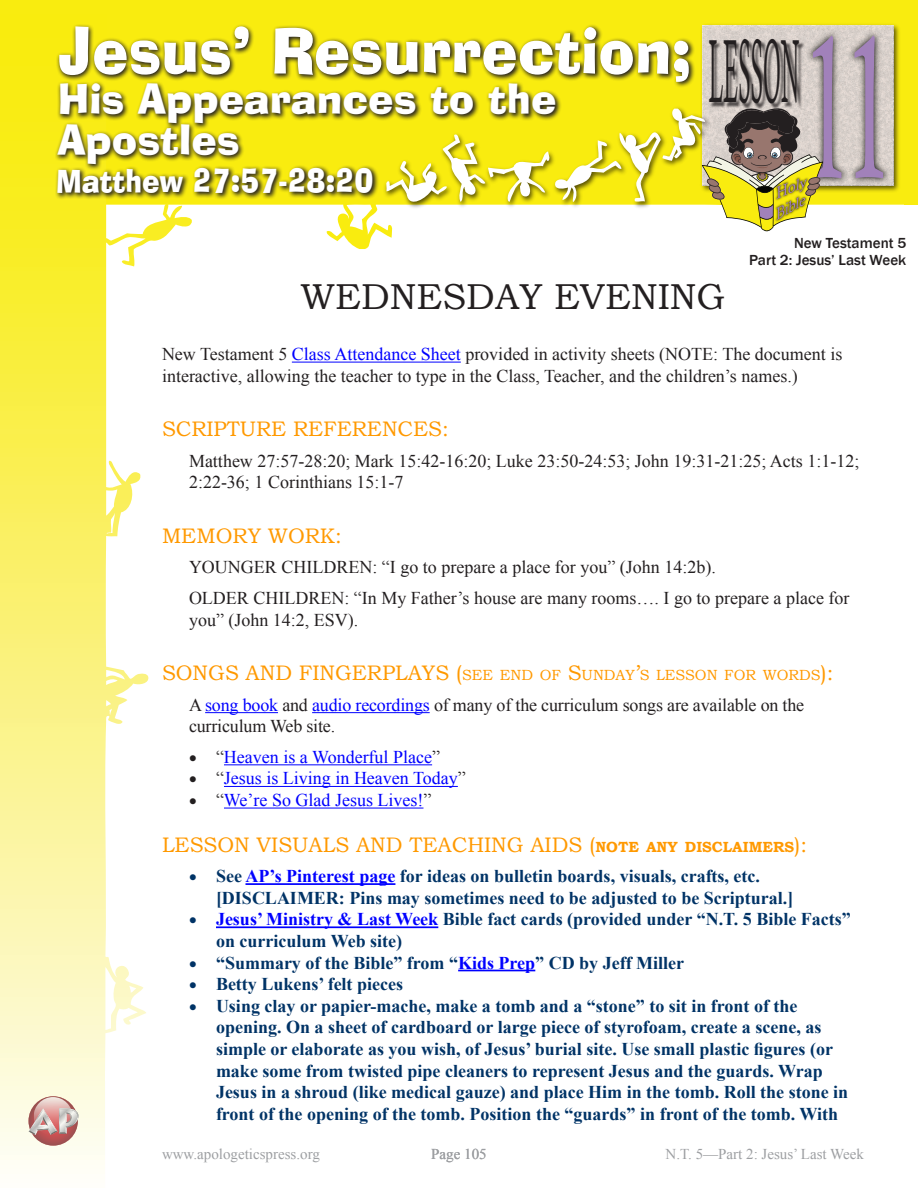
<style>
.page{position:relative;width:918px;height:1188px;background:#fff}
.page>*{position:absolute;margin:0;border:0;box-sizing:border-box;transform-origin:0 0}
.t1{font:202.65px "Calisto";color:#a181ba;scale:.5 1}
.t2{font:89.85px "Calisto";color:#231f20;scale:.25 1}
.Lesson_Title_New{font:61.5px "Ad Lib BT";color:#fff;scale:.94 1}
.Lesson_Title_Heading{font:40.5px/40.5px "Ad Lib BT";color:#fff}
.Wednesday_Lesson_Hea{font:36px "Bookman Old Style";color:#231f20}
.Lesson_Title_Heading-2{font:31.5px "Ad Lib BT";color:#fff;scale:.89 1}
.Heading_1{font:21px "Bookman Old Style";color:#f90}
.t3{font:700 18px/21.6px "Times New Roman";color:#036}
.Body_Text_Indented{font:18px/21.6px "Times New Roman";color:#231f20}
.Wednesday_Lesson_Hea-2{font:18px/21.6px "Times New Roman";color:#231f20}
.t4{font:18px "Times New Roman";color:#00f}
.t5{font:15px "Times New Roman";color:#9d9fa2}
.t6{font:500 15px "Franklin Gothic";color:#231f20}
.Heading_1-2{font:14.7px "Bookman Old Style";color:#f90}
.s1{color:#00f}
.s2{font-size:21px}
.s3{color:#231f20}
.s4{font-weight:700;font-size:14.7px}
</style>
<div class="page">
<svg style="left:0;top:0;width:648px;height:249px;fill:#f9ec0f"></svg>
<img style="left:648px;top:0;width:256px;height:205px">
<img style="left:792px;top:0;width:102px;height:205px">
<div style="left:904px;top:0;width:14px;height:205px;background:#f9ec0f"></div>
<svg style="left:0;top:15px;width:192px;height:1150px"></svg>
<img style="left:709px;top:26px;width:97px;height:79px">
<svg style="left:384px;top:105px;width:439px;height:127px"></svg>
<svg style="left:29px;top:1096px;width:49px;height:50px"></svg>
<svg style="left:34px;top:1097px;width:38px;height:39px"></svg>
<svg style="left:29px;top:1108px;width:50px;height:27px"></svg>
<hr style="left:292px;top:362px;width:169px;height:1px;background:#00f">
<hr style="left:205px;top:712px;width:73px;height:1px;background:#00f">
<hr style="left:312px;top:712px;width:118px;height:1px;background:#00f">
<hr style="left:224px;top:764px;width:208px;height:1px;background:#00f">
<hr style="left:224px;top:786px;width:234px;height:1px;background:#00f">
<hr style="left:224px;top:808px;width:199px;height:1px;background:#00f">
<hr style="left:245px;top:883px;width:150px;height:2px;background:#00f">
<hr style="left:216px;top:926px;width:222px;height:2px;background:#00f">
<hr style="left:458px;top:970px;width:77px;height:1px;background:#00f">
<svg style="left:55px;top:171px;width:325px;height:29px;background:#938a17"></svg>
<svg style="left:55px;top:24px;width:641px;height:147px;background:#bdb219"></svg>
<p class="Lesson_Title_New" style="left:58px;top:12px;width:675px">Jesus’ Resurrection;</p>
<p class="Lesson_Title_Heading" style="left:58px;top:78px;width:500px">His Appearances to the<br>Apostles</p>
<p class="Lesson_Title_Heading-2" style="left:56px;top:161px;width:358px">Matthew 27:57-28:20</p>
<p class="t2" style="left:709px;top:19px;width:364px">LESSON</p>
<p class="t1" style="left:801px;top:-9px;width:188px">11</p>
<p class="t6" style="left:794px;top:234px;width:114px">New Testament 5</p>
<p class="t6" style="left:749px;top:250px;width:159px">Part 2: Jesus’ Last Week</p>
<p class="Wednesday_Lesson_Hea" style="left:301px;top:274px;width:426px">WEDNESDAY EVENING</p>
<p class="Wednesday_Lesson_Hea-2" style="left:162px;top:343px;width:682px">New Testament 5 <span class="s1">Class Attendance Sheet</span> provided in activity sheets (NOTE: The document is interactive, allowing the teacher to type in the Class, Teacher, and the children’s names.)</p>
<p class="Heading_1" style="left:162px;top:415px;width:288px">SCRIPTURE REFERENCES:</p>
<p class="Body_Text_Indented" style="left:189px;top:450px;width:672px">Matthew 27:57-28:20; Mark 15:42-16:20; Luke 23:50-24:53; John 19:31-21:25; Acts 1:1-12;<br>2:22-36; 1 Corinthians 15:1-7</p>
<p class="Heading_1" style="left:162px;top:522px;width:181px">MEMORY WORK:</p>
<p class="Body_Text_Indented" style="left:189px;top:556px;width:528px">YOUNGER CHILDREN: “I go to prepare a place for you” (John 14:2b).</p>
<p class="Body_Text_Indented" style="left:189px;top:587px;width:662px">OLDER CHILDREN: “In My Father’s house are many rooms…. I go to prepare a place for you” (John 14:2, ESV).</p>
<p class="Heading_1-2" style="left:162px;top:666px;width:673px"><span class="s2">SONGS AND FINGERPLAYS</span> <span class="s2">(</span>SEE END OF <span class="s2">S</span>UNDAY<span class="s2">’</span>S LESSON FOR WORDS<span class="s2">):</span></p>
<p class="Body_Text_Indented" style="left:189px;top:694px;width:617px">A <span class="s1">song book</span> and <span class="s1">audio recordings</span> of many of the curriculum songs are available on the curriculum Web site.</p>
<p class="t4" style="left:189px;top:745px;width:253px"><span class="s3">• “</span>Heaven is a Wonderful Place<span class="s3">”</span></p>
<p class="t4" style="left:189px;top:766px;width:278px"><span class="s3">• “</span>Jesus is Living in Heaven Today<span class="s3">”</span></p>
<p class="t4" style="left:189px;top:788px;width:244px"><span class="s3">• “</span>We’re So Glad Jesus Lives!<span class="s3">”</span></p>
<p class="Heading_1" style="left:162px;top:831px;width:647px">LESSON VISUALS AND TEACHING AIDS (<span class="s4">NOTE ANY DISCLAIMERS</span>):</p>
<p class="t3" style="left:216px;top:865px;width:579px;text-indent:-27px">• See <span class="s1">AP’s Pinterest page</span> for ideas on bulletin boards, visuals, crafts, etc. [DISCLAIMER: Pins may sometimes need to be adjusted to be Scriptural.]</p>
<p class="t3" style="left:216px;top:908px;width:636px;text-indent:-27px">• <span class="s1">Jesus’ Ministry &amp; Last Week</span> Bible fact cards (provided under “N.T. 5 Bible Facts” on curriculum Web site)</p>
<p class="t3" style="left:189px;top:951px;width:497px">• “Summary of the Bible” from “<span class="s1">Kids Prep</span>” CD by Jeff Miller</p>
<p class="t3" style="left:189px;top:973px;width:216px">• Betty Lukens’ felt pieces</p>
<p class="t3" style="left:216px;top:994px;width:634px;text-indent:-27px">• Using clay or papier-mache, make a tomb and a “stone” to sit in front of the opening. On a sheet of cardboard or large piece of styrofoam, create a scene, as simple or elaborate as you wish, of Jesus’ burial site. Use small plastic figures (or make some from twisted pipe cleaners to represent Jesus and the guards. Wrap Jesus in a shroud (like medical gauze) and place Him in the tomb. Roll the stone in front of the opening of the tomb. Position the “guards” in front of the tomb. With</p>
<p class="t5" style="left:162px;top:1144px;width:159px">www.apologeticspress.org</p>
<p class="t5" style="left:431px;top:1144px;width:57px">Page 105</p>
<p class="t5" style="left:666px;top:1144px;width:200px">N.T. 5—Part 2: Jesus’ Last Week</p>
</div>
